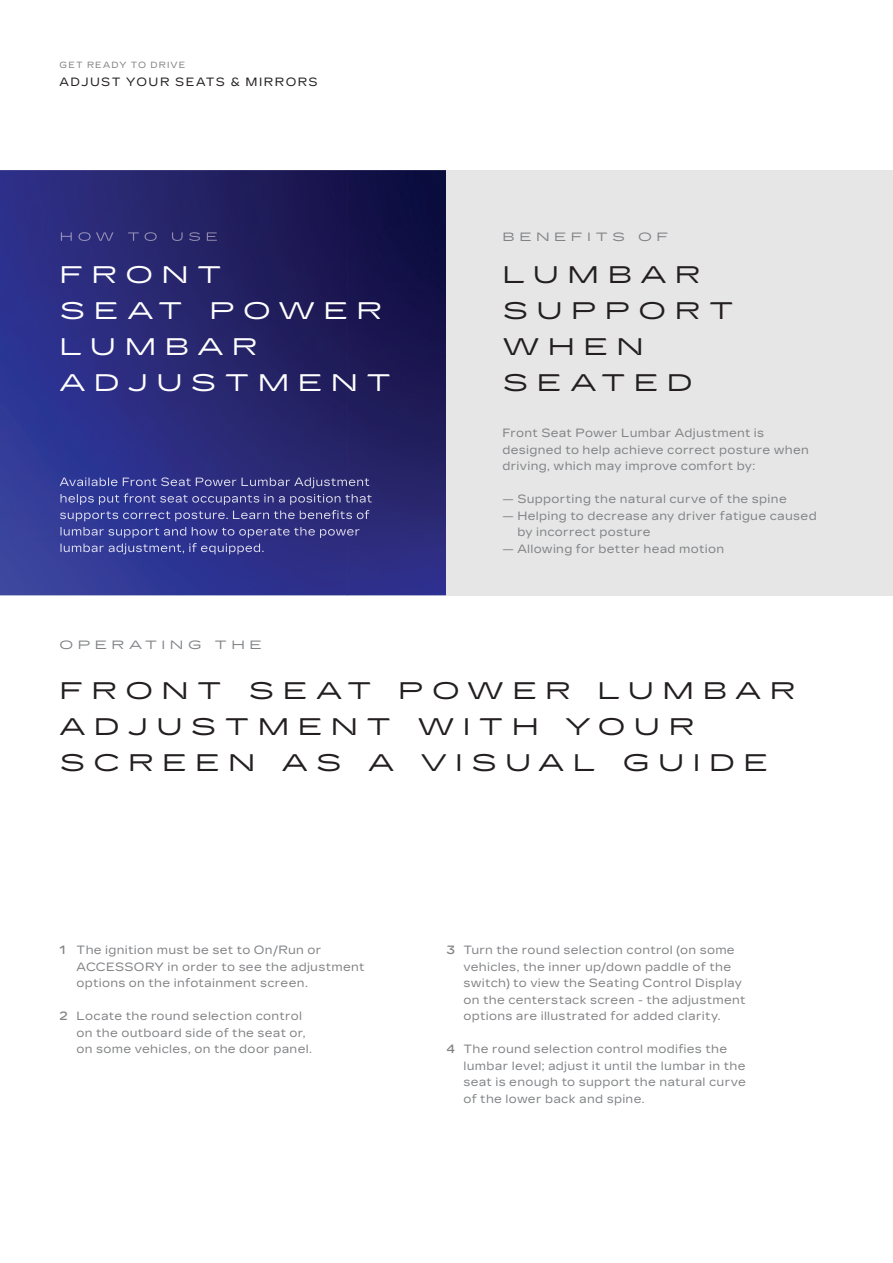
<style>
.page{position:relative;width:893px;height:1263px;background:#fff}
.page>*{position:absolute;margin:0;border:0;box-sizing:border-box;transform-origin:0 0}
.t1{font:expanded 24px/36px "Cadillac Gothic";letter-spacing:.34em;color:#231f20}
.t2{font:expanded 24px/36px "Cadillac Gothic";letter-spacing:.335em;color:#fff}
.t3{font:12px/16.5px "Cadillac Gothic";letter-spacing:.025em;color:#808285}
.t4{font:12px "Cadillac Gothic";letter-spacing:.12em;color:#231f20}
.t5{font:expanded 12px "Cadillac Gothic";letter-spacing:.36em;color:#808285}
.t6{font:9px "Cadillac Gothic";letter-spacing:.13em;color:#808285}
.s1{font-weight:500}
</style>
<div class="page">
<img style="left:0;top:170px;width:446px;height:425px">
<div style="left:446px;top:170px;width:447px;height:425px;background:#e6e6e6"></div>
<img style="left:61px;top:232px;width:156px;height:9px">
<img style="left:60px;top:477px;width:310px;height:11px">
<img style="left:60px;top:493px;width:312px;height:12px">
<img style="left:60px;top:510px;width:309px;height:11px">
<img style="left:60px;top:527px;width:300px;height:11px">
<img style="left:60px;top:543px;width:204px;height:11px">
<p class="t6" style="left:60px;top:60px;width:128px">GET READY TO DRIVE</p>
<p class="t4" style="left:60px;top:75px;width:260px">ADJUST YOUR SEATS &amp; MIRRORS</p>
<h1 class="t2" style="left:60px;top:257px;width:333px">FRONT<br>SEAT POWER<br>LUMBAR<br>ADJUSTMENT</h1>
<p class="t5" style="left:60px;top:638px;width:204px">OPERATING THE</p>
<p class="t5" style="left:502px;top:230px;width:168px">BENEFITS OF</p>
<h1 class="t1" style="left:502px;top:257px;width:233px">LUMBAR<br>SUPPORT<br>WHEN<br>SEATED</h1>
<p class="t3" style="left:502px;top:425px;width:308px">Front Seat Power Lumbar Adjustment is designed to help achieve correct posture when driving, which may improve comfort by:</p>
<p class="t3" style="left:502px;top:491px;width:286px">— Supporting the natural curve of the spine</p>
<p class="t3" style="left:517px;top:507px;width:301px;text-indent:-15px">— Helping to decrease any driver fatigue caused by incorrect posture</p>
<p class="t3" style="left:502px;top:540px;width:223px">— Allowing for better head motion</p>
<h1 class="t1" style="left:60px;top:673px;width:737px">FRONT SEAT POWER LUMBAR<br>ADJUSTMENT WITH YOUR<br>SCREEN AS A VISUAL GUIDE</h1>
<p class="t3" style="left:77px;top:942px;width:289px;text-indent:-17px"><span class="s1">1</span> The ignition must be set to On/Run or<br>ACCESSORY in order to see the adjustment options on the infotainment screen.</p>
<p class="t3" style="left:77px;top:1008px;width:237px;text-indent:-17px"><span class="s1">2</span> Locate the round selection control on the outboard side of the seat or, on some vehicles, on the door panel.</p>
<p class="t3" style="left:463px;top:942px;width:284px;text-indent:-17px"><span class="s1">3</span> Turn the round selection control (on some vehicles, the inner up/down paddle of the switch) to view the Seating Control Display on the centerstack screen - the adjustment options are illustrated for added clarity.</p>
<p class="t3" style="left:463px;top:1041px;width:284px;text-indent:-17px"><span class="s1">4</span> The round selection control modifies the lumbar level; adjust it until the lumbar in the seat is enough to support the natural curve of the lower back and spine.</p>
</div>
